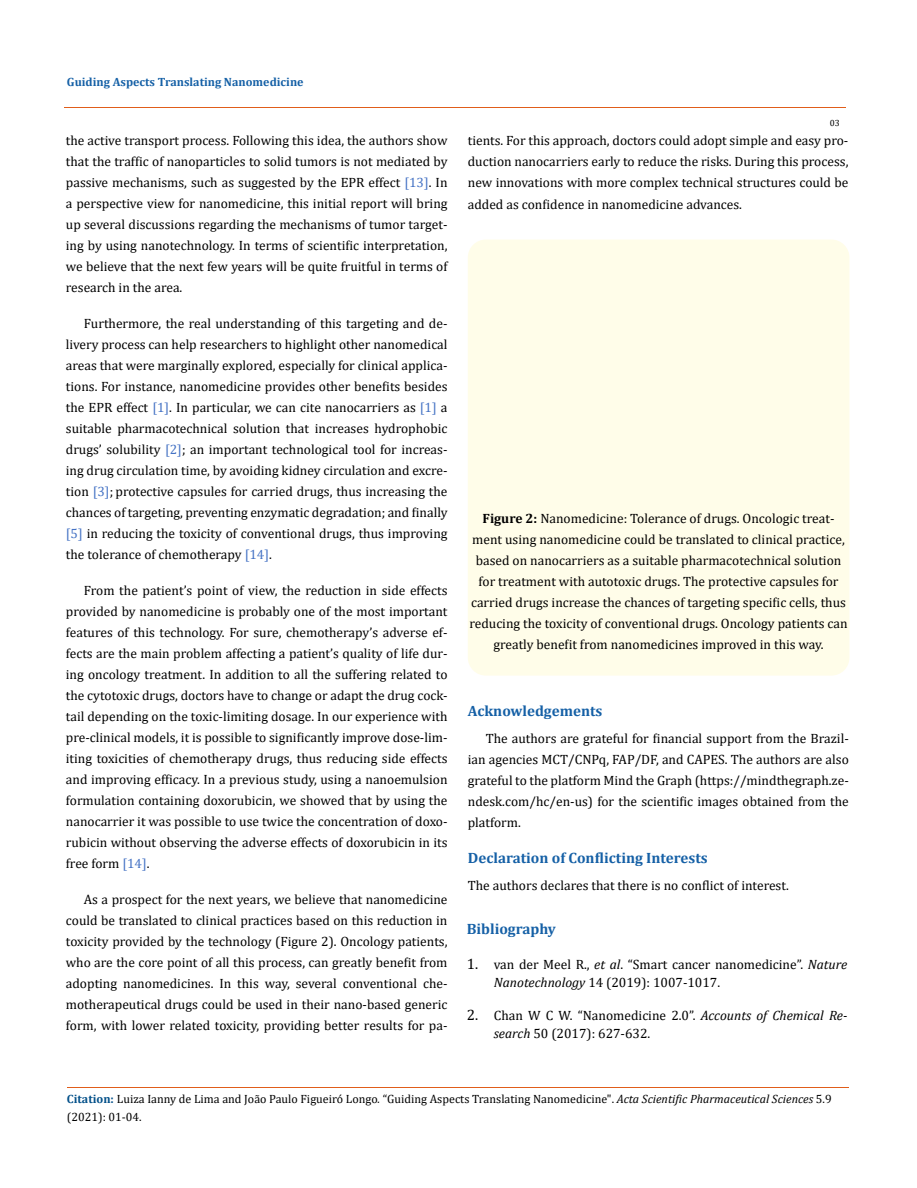
<style>
.page{position:relative;width:917px;height:1188px;background:#fff}
.page>*{position:absolute;margin:0;border:0;box-sizing:border-box;transform-origin:0 0}
.t1{font:700 15px "Cambria";color:#1560a6}
.t2{font:13.5px/21px "Cambria";color:#000;text-align:justify}
.t3{font:12px/18px "Cambria";color:#000}
.t4{font:700 12px "Cambria";color:#1560a6}
.t5{font:9px "Cambria";color:#000}
.s1{color:#4472c4}
.s2{font-weight:700}
.s3{font-size:15px}
.s4{font-style:italic}
.s5{font-weight:700;color:#035089}
</style>
<div class="page">
<div style="left:468px;top:240px;width:381px;height:436px;background:#fffde9;border-radius:18px"></div>
<hr style="left:64px;top:108px;width:781px;height:1px;background:#e05d1a">
<hr style="left:67px;top:1088px;width:781px;height:1px;background:#e05d1a">
<p class="t4" style="left:67px;top:73px;width:238px">Guiding Aspects Translating Nanomedicine</p>
<p class="t2" style="left:66px;top:130px;width:383px">the active transport process. Following this idea, the authors show that the traffic of nanoparticles to solid tumors is not mediated by passive mechanisms, such as suggested by the EPR effect <span class="s1">[13]</span>. In a perspective view for nanomedicine, this initial report will bring up several discussions regarding the mechanisms of tumor target&shy;ing by using nanotechnology. In terms of scientific interpretation, we believe that the next few years will be quite fruitful in terms of research in the area.</p>
<p class="t2" style="left:66px;top:313px;width:383px;text-indent:18px">Furthermore, the real understanding of this targeting and de&shy;livery process can help researchers to highlight other nanomedical areas that were marginally explored, especially for clinical applica&shy;tions. For instance, nanomedicine provides other benefits besides the EPR effect <span class="s1">[1]</span>. In particular, we can cite nanocarriers as <span class="s1">[1]</span> a suitable pharmacotechnical solution that increases hydrophobic drugs’ solubility <span class="s1">[2]</span>; an important technological tool for increas&shy;ing drug circulation time, by avoiding kidney circulation and excre&shy;tion <span class="s1">[3]</span>; protective capsules for carried drugs, thus increasing the chances of targeting, preventing enzymatic degradation; and finally <span class="s1">[5]</span> in reducing the toxicity of conventional drugs, thus improving the tolerance of chemotherapy <span class="s1">[14]</span>.</p>
<p class="t2" style="left:66px;top:580px;width:383px;text-indent:18px">From the patient’s point of view, the reduction in side effects provided by nanomedicine is probably one of the most important features of this technology. For sure, chemotherapy’s adverse ef&shy;fects are the main problem affecting a patient’s quality of life dur&shy;ing oncology treatment. In addition to all the suffering related to the cytotoxic drugs, doctors have to change or adapt the drug cock&shy;tail depending on the toxic-limiting dosage. In our experience with pre-clinical models, it is possible to significantly improve dose-lim&shy;iting toxicities of chemotherapy drugs, thus reducing side effects and improving efficacy. In a previous study, using a nanoemulsion formulation containing doxorubicin, we showed that by using the nanocarrier it was possible to use twice the concentration of doxo&shy;rubicin without observing the adverse effects of doxorubicin in its free form <span class="s1">[14]</span>.</p>
<p class="t2" style="left:66px;top:889px;width:383px;text-indent:18px">As a prospect for the next years, we believe that nanomedicine could be translated to clinical practices based on this reduction in toxicity provided by the technology (Figure 2). Oncology patients, who are the core point of all this process, can greatly benefit from adopting nanomedicines. In this way, several conventional che&shy;motherapeutical drugs could be used in their nano-based generic form, with lower related toxicity, providing better results for pa-</p>
<p class="t5" style="left:829px;top:118px;width:11px">03</p>
<p class="t2" style="left:468px;top:130px;width:382px">tients. For this approach, doctors could adopt simple and easy pro&shy;duction nanocarriers early to reduce the risks. During this process, new innovations with more complex technical structures could be added as confidence in nanomedicine advances.</p>
<p class="t2" style="left:469px;top:508px;width:380px;text-align:center"><span class="s2">Figure 2:</span> Nanomedicine: Tolerance of drugs. Oncologic treat&shy;ment using nanomedicine could be translated to clinical practice, based on nanocarriers as a suitable pharmacotechnical solution for treatment with autotoxic drugs. The protective capsules for carried drugs increase the chances of targeting specific cells, thus reducing the toxicity of conventional drugs. Oncology patients can greatly benefit from nanomedicines improved in this way.</p>
<p class="t1" style="left:468px;top:700px;width:136px">Acknowledgements</p>
<p class="t2" style="left:468px;top:728px;width:382px;text-indent:18px">The authors are grateful for financial support from the Brazil&shy;ian agencies MCT/CNPq, FAP/DF, and CAPES. The authors are also grateful to the platform Mind the Graph (https://mindthegraph.ze&shy;ndesk.com/hc/en-us) for the scientific images obtained from the platform.</p>
<p class="t1" style="left:468px;top:847px;width:241px">Declaration of Conflicting Interests</p>
<p class="t2" style="left:468px;top:875px;width:323px">The authors declares that there is no conflict of interest.</p>
<p class="t1" style="left:466px;top:918px;width:91px">Bibliography</p>
<p class="t2" style="left:493px;top:956px;width:355px;line-height:18px;text-indent:-27px"><span class="s3">1.</span> van der Meel R., <span class="s4">et al</span>. “Smart cancer nanomedicine”. <span class="s4">Nature<br>Nanotechnology</span> 14 (2019): 1007-1017.</p>
<p class="t2" style="left:493px;top:1007px;width:355px;line-height:18px;text-indent:-27px"><span class="s3">2.</span> Chan W C W. “Nanomedicine 2.0”. <span class="s4">Accounts of Chemical Re&shy;search</span> 50 (2017): 627-632.</p>
<p class="t3" style="left:67px;top:1090px;width:766px"><span class="s5">Citation:</span> Luiza Ianny de Lima and João Paulo Figueiró Longo<span class="s4">.</span> “Guiding Aspects Translating Nanomedicine". <span class="s4">Acta Scientific Pharmaceutical Sciences</span> 5.9 (2021): 01-04.</p>
</div>
